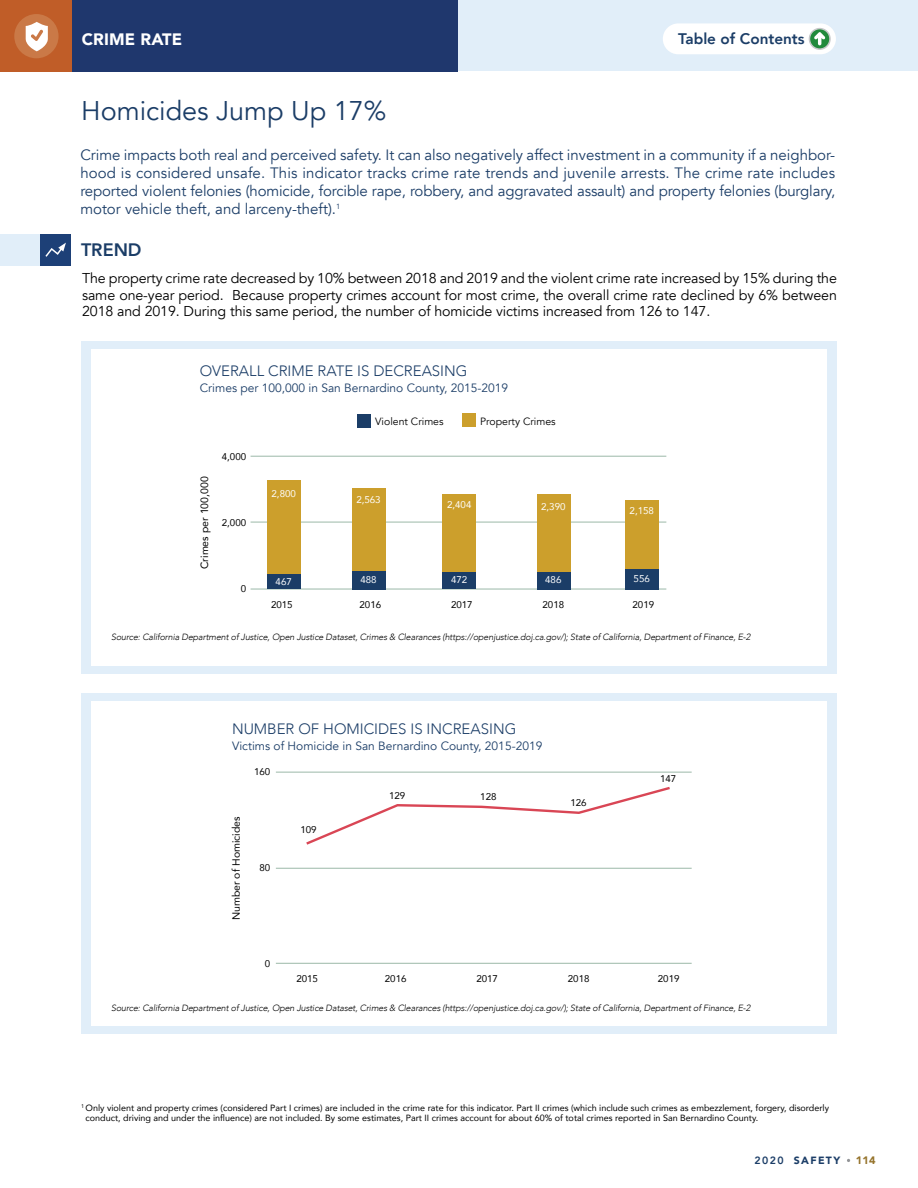
<style>
.page{position:relative;width:918px;height:1188px;background:#fff}
.page>*{position:absolute;margin:0;border:0;box-sizing:border-box;transform-origin:0 0}
.t1{font:27px "Avenir";color:#1b3d67}
.t2{font:800 18px "Avenir";color:#1b3d67}
.t3{font:900 16.5px "Avenir";letter-spacing:.01em;color:#fff}
.t4{font:800 15.3px "Avenir";color:#1b3d67}
.t5{font:15px/18px "Avenir";color:#1b3d67;text-align:justify}
.t6{font:300 15px "Avenir";color:#1b3d67}
.t7{font:14.25px/16.5px "Avenir";letter-spacing:-.01em;color:#000;text-align:justify}
.t8{font:12px "Avenir";color:#1b3d67}
.t9{font:900 10.8px "Avenir";color:#95732b}
.t10{font:10.5px "Avenir";color:#000}
.t11{font:10.5px "Avenir";color:#000}
.t12{font:900 10.5px "Avenir";letter-spacing:.13em;color:#1b3d67}
.t13{font:9.75px "Avenir";color:#000}
.t14{font:9.75px "Avenir";color:#fff}
.t15{font:9px/10.8px "Avenir";color:#000}
.t16{font:italic 300 9px "Avenir";letter-spacing:-.015em;color:#000}
.s1{font-weight:800}
</style>
<div class="page">
<div style="left:81px;top:341px;width:756px;height:333px;background:#e1eef9"></div>
<div style="left:81px;top:693px;width:756px;height:341px;background:#e1eef9"></div>
<div style="left:91px;top:349px;width:736px;height:316px;background:#fff"></div>
<div style="left:91px;top:701px;width:736px;height:325px;background:#fff"></div>
<div style="left:40px;top:234px;width:31px;height:32px;background:#1d4077"></div>
<div style="left:0;top:234px;width:40px;height:32px;background:#e1eef9"></div>
<svg style="left:45px;top:243px;width:21px;height:14px"></svg>
<div style="left:241px;top:0;width:677px;height:71px;background:#e1eef9"></div>
<div style="left:0;top:0;width:458px;height:71px;background:#1f376d"></div>
<div style="left:0;top:0;width:71px;height:71px;background:#c05d28"></div>
<hr style="left:276px;top:963px;width:416px;height:1px;background:#9bb8a8">
<hr style="left:276px;top:868px;width:416px;height:1px;background:#9bb8a8">
<hr style="left:276px;top:772px;width:416px;height:1px;background:#9bb8a8">
<div style="left:463px;top:414px;width:13px;height:13px;background:#cc9f2c"></div>
<div style="left:357px;top:414px;width:14px;height:14px;background:#1b3d67"></div>
<hr style="left:251px;top:589px;width:415px;height:1px;background:#9bb8a8">
<hr style="left:251px;top:522px;width:415px;height:1px;background:#9bb8a8">
<hr style="left:251px;top:456px;width:415px;height:1px;background:#9bb8a8">
<div style="left:267px;top:481px;width:34px;height:95px;background:#cc9f2c"></div>
<div style="left:352px;top:488px;width:33px;height:85px;background:#cc9f2c"></div>
<div style="left:443px;top:494px;width:33px;height:79px;background:#cc9f2c"></div>
<div style="left:625px;top:500px;width:34px;height:73px;background:#cc9f2c"></div>
<div style="left:537px;top:494px;width:33px;height:79px;background:#cc9f2c"></div>
<div style="left:267px;top:575px;width:34px;height:14px;background:#1b3d67"></div>
<div style="left:352px;top:571px;width:33px;height:18px;background:#1b3d67"></div>
<div style="left:443px;top:572px;width:33px;height:17px;background:#1b3d67"></div>
<div style="left:625px;top:569px;width:34px;height:20px;background:#1b3d67"></div>
<div style="left:537px;top:572px;width:33px;height:17px;background:#1b3d67"></div>
<svg style="left:306px;top:787px;width:364px;height:58px"></svg>
<div style="left:663px;top:23px;width:173px;height:31px;background:#fff;border-radius:15px"></div>
<svg style="left:809px;top:29px;width:21px;height:20px"></svg>
<div style="left:809px;top:28px;width:22px;height:22px;border:2px solid #c7c8ca;border-radius:50%"></div>
<svg style="left:814px;top:31px;width:11px;height:14px"></svg>
<div style="left:14px;top:14px;width:45px;height:44px;background:#ca7947;border-radius:50%"></div>
<svg style="left:25px;top:22px;width:23px;height:29px"></svg>
<p class="t3" style="left:82px;top:25px;width:102px">CRIME RATE</p>
<p class="t4" style="left:678px;top:27px;width:128px">Table of Contents</p>
<h1 class="t1" style="left:81px;top:95px;width:307px">Homicides Jump Up 17%</h1>
<p class="t5" style="left:80px;top:146px;width:756px">Crime impacts both real and perceived safety. It can also negatively affect investment in a community if a neighbor&shy;hood is considered unsafe. This indicator tracks crime rate trends and juvenile arrests. The crime rate includes reported violent felonies (homicide, forcible rape, robbery, and aggravated assault) and property felonies (burglary, motor vehicle theft, and larceny-theft).<sup>1</sup></p>
<p class="t2" style="left:81px;top:236px;width:62px">TREND</p>
<p class="t7" style="left:82px;top:270px;width:756px">The property crime rate decreased by 10% between 2018 and 2019 and the violent crime rate increased by 15% during the same one-year period. Because property crimes account for most crime, the overall crime rate declined by 6% between 2018 and 2019. During this same period, the number of homicide victims increased from 126 to 147.</p>
<p class="t6" style="left:200px;top:362px;width:269px">OVERALL CRIME RATE IS DECREASING</p>
<p class="t8" style="left:200px;top:381px;width:310px">Crimes per 100,000 in San Bernardino County, 2015-2019</p>
<p class="t10" style="left:196px;top:569px;width:94px;rotate:-90deg">Crimes per 100,000</p>
<p class="t13" style="left:222px;top:448px;width:26px">4,000</p>
<p class="t13" style="left:222px;top:514px;width:26px">2,000</p>
<p class="t13" style="left:241px;top:580px;width:7px">0</p>
<p class="t14" style="left:272px;top:485px;width:26px">2,800</p>
<p class="t11" style="left:375px;top:415px;width:70px">Violent Crimes</p>
<p class="t11" style="left:480px;top:415px;width:77px">Property Crimes</p>
<p class="t14" style="left:356px;top:492px;width:26px">2,563</p>
<p class="t14" style="left:447px;top:496px;width:26px">2,404</p>
<p class="t14" style="left:541px;top:499px;width:26px">2,390</p>
<p class="t14" style="left:630px;top:502px;width:26px">2,158</p>
<p class="t14" style="left:276px;top:574px;width:18px">467</p>
<p class="t14" style="left:360px;top:572px;width:18px">488</p>
<p class="t14" style="left:451px;top:572px;width:18px">472</p>
<p class="t14" style="left:545px;top:572px;width:18px">486</p>
<p class="t14" style="left:634px;top:570px;width:18px">556</p>
<p class="t13" style="left:271px;top:597px;width:23px">2015</p>
<p class="t13" style="left:360px;top:597px;width:23px">2016</p>
<p class="t13" style="left:451px;top:597px;width:23px">2017</p>
<p class="t13" style="left:543px;top:597px;width:23px">2018</p>
<p class="t13" style="left:633px;top:597px;width:23px">2019</p>
<p class="t16" style="left:111px;top:631px;width:641px">Source: California Department of Justice, Open Justice Dataset, Crimes &amp; Clearances (https://openjustice.doj.ca.gov/); State of California, Department of Finance, E-2</p>
<p class="t6" style="left:232px;top:720px;width:286px">NUMBER OF HOMICIDES IS INCREASING</p>
<p class="t8" style="left:232px;top:739px;width:312px">Victims of Homicide in San Bernardino County, 2015-2019</p>
<p class="t13" style="left:254px;top:764px;width:18px">160</p>
<p class="t10" style="left:228px;top:920px;width:105px;rotate:-90deg">Number of Homicides</p>
<p class="t13" style="left:260px;top:860px;width:12px">80</p>
<p class="t13" style="left:265px;top:956px;width:7px">0</p>
<p class="t13" style="left:300px;top:822px;width:18px">109</p>
<p class="t13" style="left:389px;top:788px;width:18px">129</p>
<p class="t13" style="left:480px;top:789px;width:18px">128</p>
<p class="t13" style="left:570px;top:795px;width:18px">126</p>
<p class="t13" style="left:660px;top:771px;width:18px">147</p>
<p class="t13" style="left:296px;top:971px;width:23px">2015</p>
<p class="t13" style="left:385px;top:971px;width:23px">2016</p>
<p class="t13" style="left:476px;top:971px;width:23px">2017</p>
<p class="t13" style="left:568px;top:971px;width:23px">2018</p>
<p class="t13" style="left:658px;top:971px;width:23px">2019</p>
<p class="t16" style="left:111px;top:1002px;width:641px">Source: California Department of Justice, Open Justice Dataset, Crimes &amp; Clearances (https://openjustice.doj.ca.gov/); State of California, Department of Finance, E-2</p>
<p class="t15" style="left:86px;top:1102px;width:745px;text-indent:-4px"><sup>1</sup> Only violent and property crimes (considered Part I crimes) are included in the crime rate for this indicator. Part II crimes (which include such crimes as embezzlement, forgery, disorderly conduct, driving and under the influence) are not included. By some estimates, Part II crimes account for about 60% of total crimes reported in San Bernardino County.</p>
<p class="t12" style="left:755px;top:1152px;width:87px"><span class="s1">2020</span> SAFETY</p>
<p class="t9" style="left:856px;top:1151px;width:22px">114</p>
</div>
